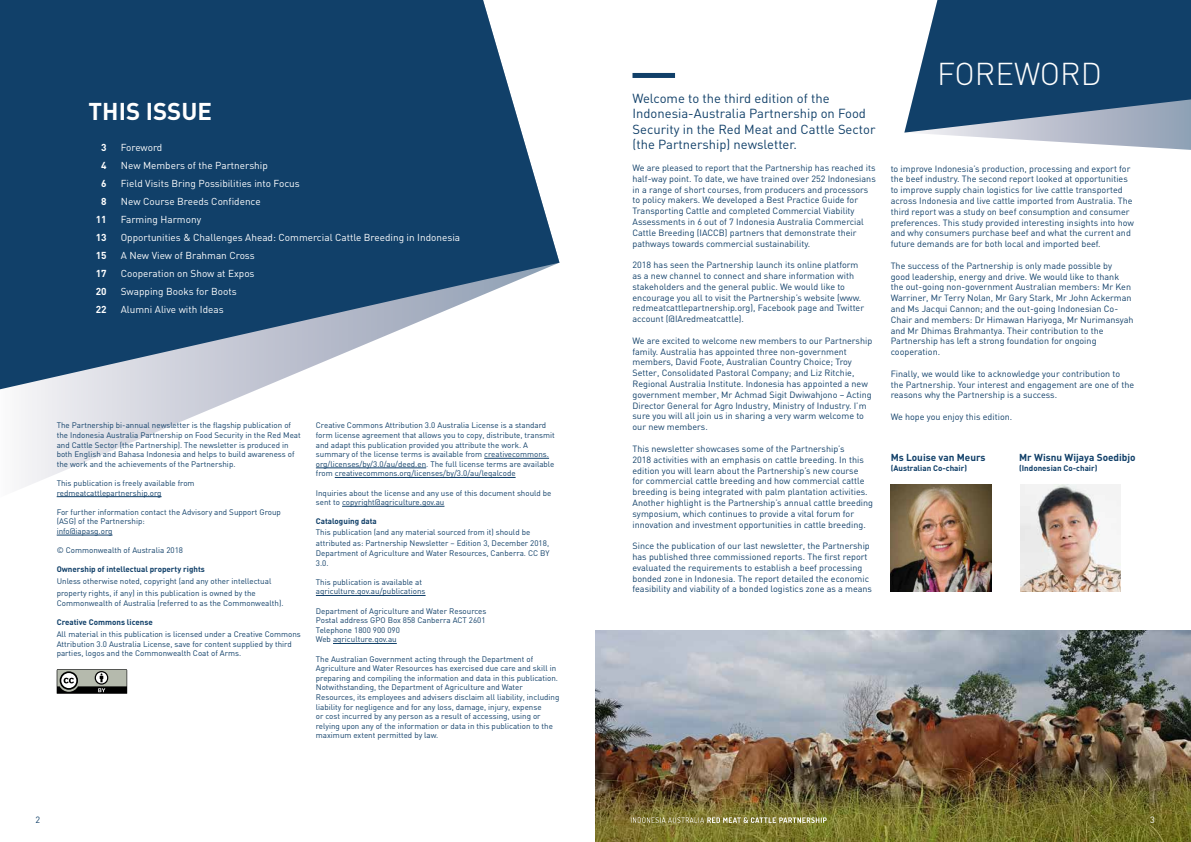
<style>
.page{position:relative;width:1191px;height:842px;background:#fff}
.page>*{position:absolute;margin:0;border:0;box-sizing:border-box;transform-origin:0 0}
.t1{font:300 31.2px "DIN";color:#fff}
.t2{font:700 24px "DIN";color:#fff}
.t3{font:13px/15.6px "DIN";color:#114069}
.t4{font:10px/18px "DIN";color:#fff}
.t5{font:700 10px "DIN";color:#114069}
.t6{font:700 10px/18px "DIN";color:#fff;text-align:center}
.t7{font:9px/10.8px "DIN";color:#114069}
.t8{font:9px "DIN";color:#fff}
.t9{font:8px/9.6px "DIN";color:#114069}
.t10{font:700 8px "DIN";color:#114069}
</style>
<div class="page">
<img style="left:890px;top:484px;width:101px;height:108px">
<svg style="left:0;top:389px;width:550px;height:109px"></svg>
<hr style="left:57px;top:496px;width:105px;height:1px;background:#114069">
<hr style="left:57px;top:535px;width:55px;height:1px;background:#114069">
<hr style="left:484px;top:458px;width:65px;height:1px;background:#114069">
<hr style="left:316px;top:468px;width:110px;height:1px;background:#114069">
<hr style="left:335px;top:477px;width:180px;height:1px;background:#114069">
<hr style="left:342px;top:506px;width:102px;height:1px;background:#114069">
<hr style="left:316px;top:595px;width:109px;height:1px;background:#114069">
<hr style="left:333px;top:643px;width:64px;height:1px;background:#114069">
<svg style="left:57px;top:669px;width:70px;height:25px;background:#7a7c76"></svg>
<svg style="left:0;top:0;width:559px;height:389px;background:#3d6384"></svg>
<svg style="left:923px;top:133px;width:268px;height:17px"></svg>
<svg style="left:904px;top:0;width:287px;height:133px;background:#335a7d"></svg>
<img style="left:595px;top:631px;width:596px;height:211px">
<img style="left:1020px;top:484px;width:101px;height:108px">
<div style="left:632px;top:73px;width:43px;height:5px;background:#114069"></div>
<svg style="left:631px;top:817px;width:195px;height:6px"></svg>
<h2 class="t2" style="left:89px;top:96px;width:125px">THIS ISSUE</h2>
<p class="t4" style="left:121px;top:138px;width:341px">Foreword<br>New Members of the Partnership<br>Field Visits Bring Possibilities into Focus<br>New Course Breeds Confidence<br>Farming Harmony<br>Opportunities &amp; Challenges Ahead: Commercial Cattle Breeding in Indonesia<br>A New View of Brahman Cross<br>Cooperation on Show at Expos<br>Swapping Books for Boots<br>Alumni Alive with Ideas</p>
<p class="t6" style="left:96px;top:138px;width:12px">3<br>4<br>6<br>8<br>11<br>13<br>15<br>17<br>20<br>22</p>
<p class="t9" style="left:57px;top:420px;width:245px">The Partnership bi-annual newsletter is the flagship publication of the Indonesia Australia Partnership on Food Security in the Red Meat and Cattle Sector (the Partnership). The newsletter is produced in both English and Bahasa Indonesia and helps to build awareness of the work and the achievements of the Partnership.</p>
<p class="t9" style="left:57px;top:478px;width:139px">This publication is freely available from redmeatcattlepartnership.org</p>
<p class="t9" style="left:57px;top:507px;width:226px">For further information contact the Advisory and Support Group (ASG) of the Partnership:<br>info@iapasg.org</p>
<p class="t9" style="left:57px;top:545px;width:128px">© Commonwealth of Australia 2018</p>
<p class="t10" style="left:57px;top:564px;width:150px">Ownership of intellectual property rights</p>
<p class="t9" style="left:57px;top:575px;width:216px;line-height:12px">Unless otherwise noted, copyright (and any other intellectual property rights, if any) in this publication is owned by the</p>
<p class="t9" style="left:57px;top:598px;width:228px">Commonwealth of Australia (referred to as the Commonwealth).</p>
<p class="t10" style="left:57px;top:617px;width:98px">Creative Commons license</p>
<p class="t9" style="left:57px;top:629px;width:246px">All material in this publication is licensed under a Creative Commons<br>Attribution 3.0 Australia License, save for content supplied by third parties, logos and the Commonwealth Coat of Arms.</p>
<p class="t9" style="left:316px;top:420px;width:240px">Creative Commons Attribution 3.0 Australia License is a standard form license agreement that allows you to copy, distribute, transmit and adapt this publication provided you attribute the work. A summary of the license terms is available from creativecommons. org/licenses/by/3.0/au/deed.en. The full license terms are available from creativecommons.org/licenses/by/3.0/au/legalcode</p>
<p class="t9" style="left:316px;top:488px;width:237px">Inquiries about the license and any use of this document should be sent to copyright@agriculture.gov.au</p>
<p class="t10" style="left:316px;top:516px;width:63px">Cataloguing data</p>
<p class="t9" style="left:316px;top:527px;width:235px;line-height:11px">This publication (and any material sourced from it) should be attributed as: Partnership Newsletter – Edition 3, December 2018,</p>
<p class="t9" style="left:316px;top:548px;width:235px">Department of Agriculture and Water Resources, Canberra. CC BY<br>3.0.</p>
<p class="t9" style="left:316px;top:577px;width:111px">This publication is available at agriculture.gov.au/publications</p>
<p class="t9" style="left:316px;top:606px;width:172px">Department of Agriculture and Water Resources Postal address GPO Box 858 Canberra ACT 2601<br>Telephone 1800 900 090<br>Web agriculture.gov.au</p>
<p class="t9" style="left:316px;top:654px;width:245px">The Australian Government acting through the Department of Agriculture and Water Resources has exercised due care and skill in preparing and compiling the information and data in this publication.<br>Notwithstanding, the Department of Agriculture and Water Resources, its employees and advisers disclaim all liability, including liability for negligence and for any loss, damage, injury, expense<br>or cost incurred by any person as a result of accessing, using or relying upon any of the information or data in this publication to the maximum extent permitted by law.</p>
<h3 class="t3" style="left:632px;top:90px;width:244px">Welcome to the third edition of the Indonesia-Australia Partnership on Food Security in the Red Meat and Cattle Sector (the Partnership) newsletter.</h3>
<p class="t7" style="left:632px;top:162px;width:245px">We are pleased to report that the Partnership has reached its half-way point. To date, we have trained over 252 Indonesians in a range of short courses, from producers and processors to policy makers. We developed a Best Practice Guide for Transporting Cattle and completed Commercial Viability Assessments in 6 out of 7 Indonesia Australia Commercial Cattle Breeding (IACCB) partners that demonstrate their pathways towards commercial sustainability.</p>
<p class="t7" style="left:632px;top:259px;width:233px">2018 has seen the Partnership launch its online platform as a new channel to connect and share information with stakeholders and the general public. We would like to encourage you all to visit the Partnership’s website (www. redmeatcattlepartnership.org), Facebook page and Twitter account (@IAredmeatcattle).</p>
<p class="t7" style="left:632px;top:335px;width:241px">We are excited to welcome new members to our Partnership family. Australia has appointed three non-government members, David Foote, Australian Country Choice; Troy Setter, Consolidated Pastoral Company; and Liz Ritchie, Regional Australia Institute. Indonesia has appointed a new government member, Mr Achmad Sigit Dwiwahjono – Acting Director General for Agro Industry, Ministry of Industry. I’m sure you will all join us in sharing a very warm welcome to our new members.</p>
<p class="t7" style="left:632px;top:443px;width:242px">This newsletter showcases some of the Partnership’s<br>2018 activities with an emphasis on cattle breeding. In this edition you will learn about the Partnership’s new course<br>for commercial cattle breeding and how commercial cattle breeding is being integrated with palm plantation activities.<br>Another highlight is the Partnership’s annual cattle breeding symposium, which continues to provide a vital forum for innovation and investment opportunities in cattle breeding.</p>
<p class="t7" style="left:632px;top:540px;width:241px">Since the publication of our last newsletter, the Partnership has published three commissioned reports. The first report evaluated the requirements to establish a beef processing bonded zone in Indonesia. The report detailed the economic feasibility and viability of a bonded logistics zone as a means</p>
<h1 class="t1" style="left:937px;top:54px;width:166px">FOREWORD</h1>
<p class="t7" style="left:890px;top:163px;width:245px">to improve Indonesia’s production, processing and export for the beef industry. The second report looked at opportunities to improve supply chain logistics for live cattle transported across Indonesia and live cattle imported from Australia. The third report was a study on beef consumption and consumer preferences. This study provided interesting insights into how and why consumers purchase beef and what the current and future demands are for both local and imported beef.</p>
<p class="t7" style="left:890px;top:260px;width:244px">The success of the Partnership is only made possible by good leadership, energy and drive. We would like to thank the out-going non-government Australian members: Mr Ken Warriner, Mr Terry Nolan, Mr Gary Stark, Mr John Ackerman and Ms Jacqui Cannon; and the out-going Indonesian Co-Chair and members: Dr Himawan Hariyoga, Mr Nurimansyah and Mr Dhimas Brahmantya. Their contribution to the Partnership has left a strong foundation for ongoing cooperation.</p>
<p class="t7" style="left:890px;top:368px;width:245px">Finally, we would like to acknowledge your contribution to the Partnership. Your interest and engagement are one of the reasons why the Partnership is a success.</p>
<p class="t7" style="left:890px;top:411px;width:123px">We hope you enjoy this edition.</p>
<p class="t5" style="left:1019px;top:451px;width:118px">Mr Wisnu Wijaya Soedibjo</p>
<p class="t10" style="left:1019px;top:463px;width:80px">(Indonesian Co-chair)</p>
<p class="t5" style="left:890px;top:451px;width:96px">Ms Louise van Meurs</p>
<p class="t10" style="left:890px;top:463px;width:78px">(Australian Co-chair)</p>
<p class="t7" style="left:35px;top:814px;width:6px">2</p>
<p class="t8" style="left:1150px;top:814px;width:6px">3</p>
</div>
